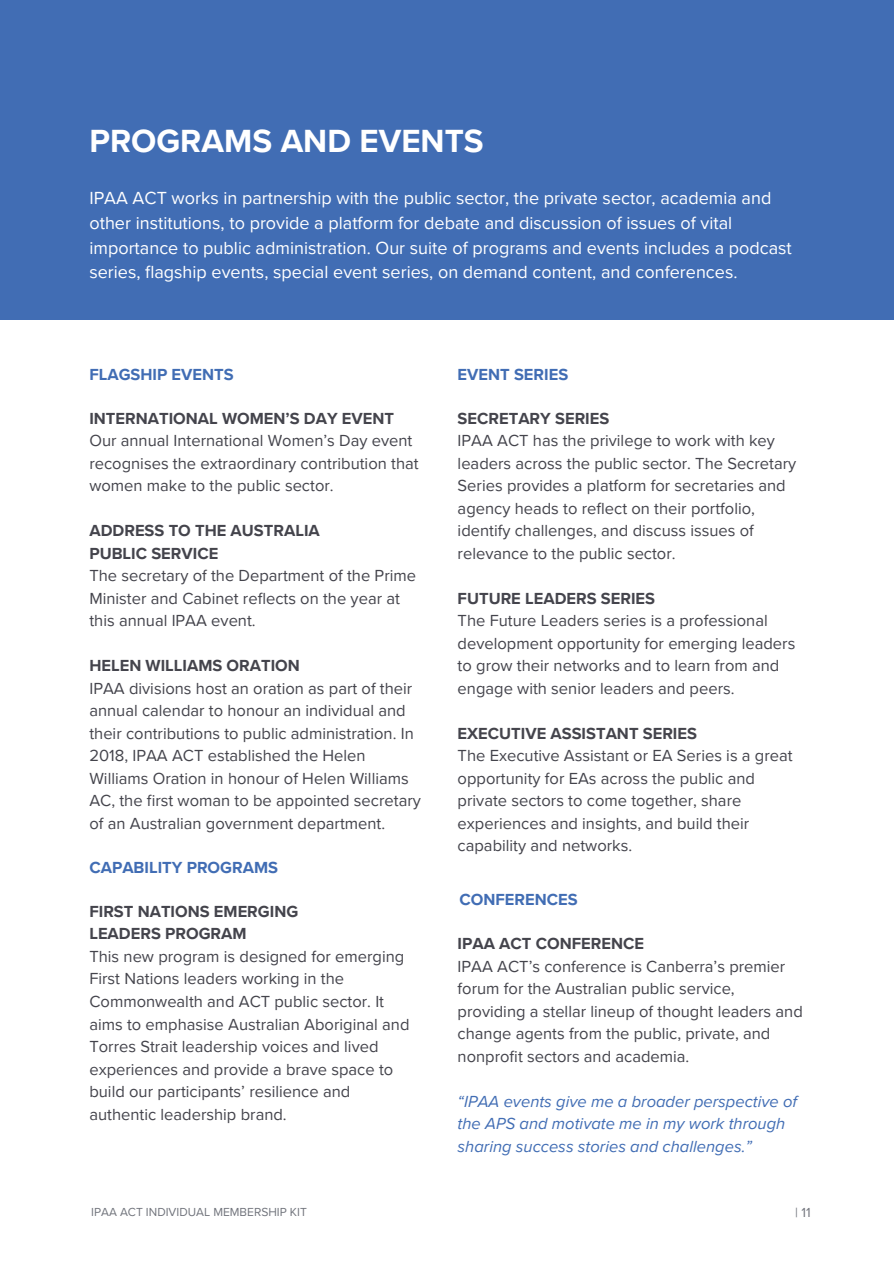
<style>
.page{position:relative;width:894px;height:1264px;background:#fff}
.page>*{position:absolute;margin:0;border:0;box-sizing:border-box;transform-origin:0 0}
.t1{font:700 33px "Proxima Nova";color:#fff}
.t2{font:18px/24.8px "Proxima Nova";color:#fff}
.t3{font:16.5px/22.5px "Proxima Nova";color:#44444c}
.t4{font:italic 16.5px/22.5px "Proxima Nova";color:#416db4}
.t5{font:700 16.5px "Proxima Nova";color:#416db4}
.t6{font:13.5px "Proxima Nova";color:#71747c}
.t7{font:12px "Proxima Nova";color:#71747c}
.s1{font-weight:700}
</style>
<div class="page">
<div style="left:0;top:0;width:893px;height:319px;background:#416db4"></div>
<h1 class="t1" style="left:89px;top:122px;width:396px">PROGRAMS AND EVENTS</h1>
<h3 class="t2" style="left:89px;top:186px;width:703px">IPAA ACT works in partnership with the public sector, the private sector, academia and other institutions, to provide a platform for debate and discussion of issues of vital importance to public administration. Our suite of programs and events includes a podcast series, flagship events, special event series, on demand content, and conferences.</h3>
<h2 class="t5" style="left:89px;top:364px;width:146px">FLAGSHIP EVENTS</h2>
<h3 class="t3" style="left:89px;top:407px;width:331px"><span class="s1">INTERNATIONAL WOMEN’S DAY EVENT </span>Our annual International Women’s Day event recognises the extraordinary contribution that women make to the public sector.</h3>
<h3 class="t3" style="left:89px;top:520px;width:328px"><span class="s1">ADDRESS TO THE AUSTRALIA<br>PUBLIC SERVICE<br></span>The secretary of the Department of the Prime<br>Minister and Cabinet reflects on the year at this annual IPAA event.</h3>
<h3 class="t3" style="left:89px;top:655px;width:333px"><span class="s1">HELEN WILLIAMS ORATION<br></span>IPAA divisions host an oration as part of their annual calendar to honour an individual and their contributions to public administration. In 2018, IPAA ACT established the Helen Williams Oration in honour of Helen Williams AC, the first woman to be appointed secretary of an Australian government department.</h3>
<h2 class="t5" style="left:89px;top:857px;width:190px">CAPABILITY PROGRAMS</h2>
<h3 class="t3" style="left:89px;top:900px;width:321px"><span class="s1">FIRST NATIONS EMERGING<br>LEADERS PROGRAM<br></span>This new program is designed for emerging First Nations leaders working in the Commonwealth and ACT public sector. It aims to emphasise Australian Aboriginal and Torres Strait leadership voices and lived experiences and provide a brave space to build our participants’ resilience and authentic leadership brand.</h3>
<h2 class="t5" style="left:457px;top:364px;width:112px">EVENT SERIES</h2>
<h3 class="t3" style="left:457px;top:407px;width:340px"><span class="s1">SECRETARY SERIES<br></span>IPAA ACT has the privilege to work with key leaders across the public sector. The Secretary Series provides a platform for secretaries and agency heads to reflect on their portfolio, identify challenges, and discuss issues of relevance to the public sector.</h3>
<h2 class="t3" style="left:457px;top:587px;width:339px"><span class="s1">FUTURE LEADERS SERIES<br></span>The Future Leaders series is a professional development opportunity for emerging leaders to grow their networks and to learn from and engage with senior leaders and peers.</h2>
<h3 class="t3" style="left:457px;top:722px;width:336px"><span class="s1">EXECUTIVE ASSISTANT SERIES<br></span>The Executive Assistant or EA Series is a great opportunity for EAs across the public and private sectors to come together, share experiences and insights, and build their capability and networks.</h3>
<h3 class="t5" style="left:459px;top:889px;width:120px">CONFERENCES</h3>
<h3 class="t3" style="left:457px;top:932px;width:346px"><span class="s1">IPAA ACT CONFERENCE<br></span>IPAA ACT’s conference is Canberra’s premier forum for the Australian public service, providing a stellar lineup of thought leaders and change agents from the public, private, and nonprofit sectors and academia.</h3>
<h3 class="t4" style="left:457px;top:1090px;width:341px">“IPAA events give me a broader perspective of the APS and motivate me in my work through sharing success stories and challenges.”</h3>
<h4 class="t7" style="left:91px;top:1205px;width:217px">IPAA ACT INDIVIDUAL MEMBERSHIP KIT</h4>
<p class="t6" style="left:795px;top:1204px;width:17px">| 11</p>
</div>
